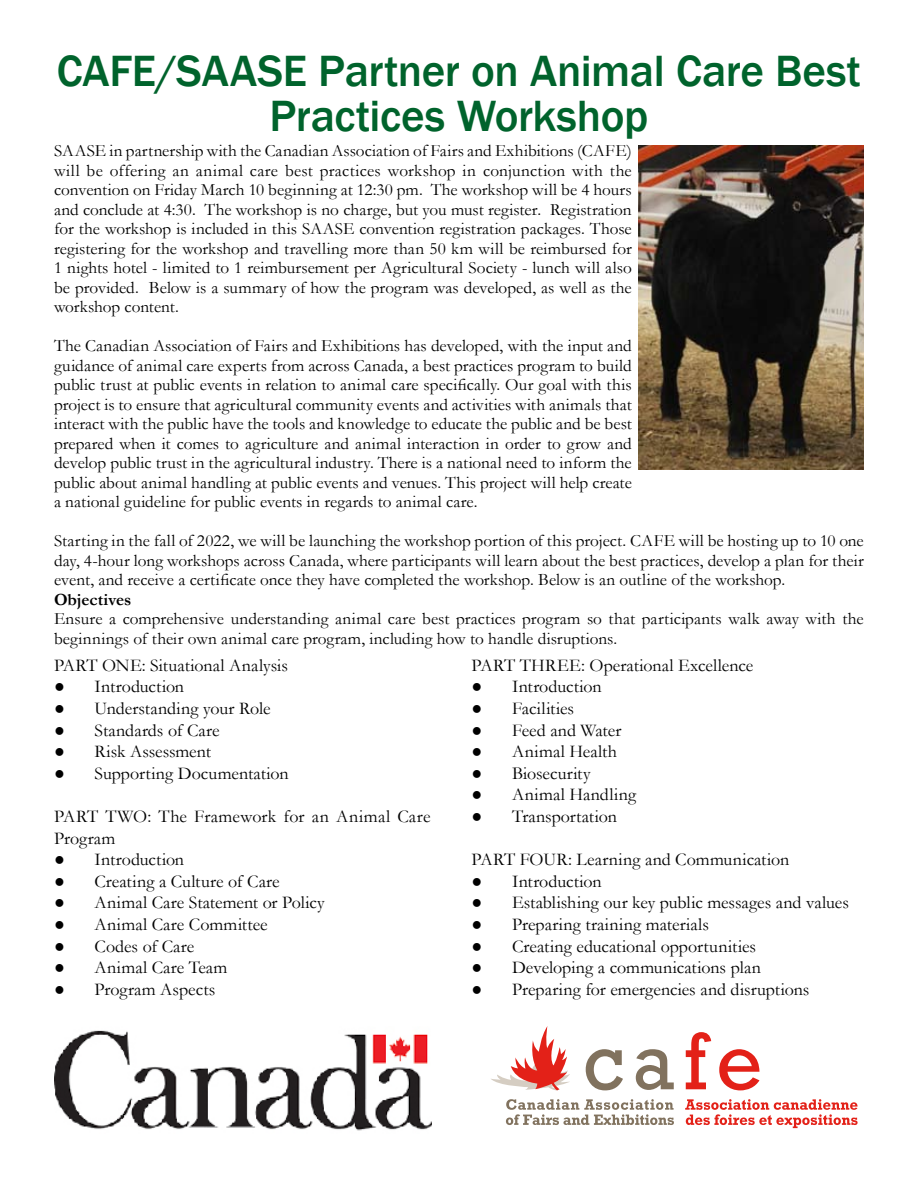
<style>
.page{position:relative;width:918px;height:1188px;background:#fff}
.page>*{position:absolute;margin:0;border:0;box-sizing:border-box;transform-origin:0 0}
.t1{font:500 45px/45px "Franklin Gothic";letter-spacing:-.01em;color:#00632c;text-align:center}
.t2{font:18px/21.6px "Garamond";letter-spacing:.005em;color:#000}
.t3{font:18px "Garamond";letter-spacing:.025em;color:#000}
.t4{font:17.25px/19.5px "Garamond";letter-spacing:.005em;color:#000;text-align:justify}
.t5{font:700 17.25px "Garamond";color:#000}
</style>
<div class="page">
<img style="left:54px;top:1030px;width:378px;height:101px">
<svg style="left:491px;top:1026px;width:79px;height:64px"></svg>
<svg style="left:586px;top:1049px;width:37px;height:41px"></svg>
<svg style="left:636px;top:1049px;width:38px;height:41px"></svg>
<svg style="left:686px;top:1032px;width:25px;height:57px"></svg>
<svg style="left:719px;top:1049px;width:40px;height:41px"></svg>
<svg style="left:506px;top:1099px;width:168px;height:26px"></svg>
<svg style="left:685px;top:1099px;width:173px;height:29px"></svg>
<img style="left:639px;top:146px;width:225px;height:323px">
<h1 class="t1" style="left:57px;top:48px;width:806px">CAFE/SAASE Partner on Animal Care Best<br>Practices Workshop</h1>
<p class="t4" style="left:54px;top:141px;width:579px">SAASE in partnership with the Canadian Association of Fairs and Exhibitions (CAFE) will be offering an animal care best practices workshop in conjunction with the convention on Friday March 10 beginning at 12:30 pm. The workshop will be 4 hours and conclude at 4:30. The workshop is no charge, but you must register. Registration for the workshop is included in this SAASE convention registration packages. Those registering for the workshop and travelling more than 50 km will be reimbursed for 1 nights hotel - limited to 1 reimbursement per Agricultural Society - lunch will also be provided. Below is a summary of how the program was developed, as well as the workshop content.</p>
<p class="t4" style="left:54px;top:336px;width:579px">The Canadian Association of Fairs and Exhibitions has developed, with the input and guidance of animal care experts from across Canada, a best practices program to build public trust at public events in relation to animal care specifically. Our goal with this project is to ensure that agricultural community events and activities with animals that interact with the public have the tools and knowledge to educate the public and be best prepared when it comes to agriculture and animal interaction in order to grow and develop public trust in the agricultural industry. There is a national need to inform the public about animal handling at public events and venues. This project will help create a national guideline for public events in regards to animal care.</p>
<p class="t4" style="left:54px;top:531px;width:811px">Starting in the fall of 2022, we will be launching the workshop portion of this project. CAFE will be hosting up to 10 one day, 4-hour long workshops across Canada, where participants will learn about the best practices, develop a plan for their event, and receive a certificate once they have completed the workshop. Below is an outline of the workshop.</p>
<p class="t5" style="left:54px;top:587px;width:79px">Objectives</p>
<p class="t4" style="left:54px;top:609px;width:811px">Ensure a comprehensive understanding animal care best practices program so that participants walk away with the beginnings of their own animal care program, including how to handle disruptions.</p>
<p class="t2" style="left:54px;top:654px;width:236px">PART ONE: Situational Analysis</p>
<p class="t2" style="left:54px;top:676px;width:132px">● Introduction</p>
<p class="t2" style="left:54px;top:697px;width:218px">● Understanding your Role</p>
<p class="t2" style="left:54px;top:719px;width:167px">● Standards of Care</p>
<p class="t2" style="left:54px;top:740px;width:158px">● Risk Assessment</p>
<p class="t2" style="left:54px;top:762px;width:236px">● Supporting Documentation</p>
<p class="t2" style="left:54px;top:805px;width:378px">PART TWO: The Framework for an Animal Care<br>Program</p>
<p class="t2" style="left:54px;top:848px;width:132px">● Introduction</p>
<p class="t2" style="left:54px;top:870px;width:227px">● Creating a Culture of Care</p>
<p class="t2" style="left:54px;top:892px;width:272px">● Animal Care Statement or Policy</p>
<p class="t2" style="left:54px;top:913px;width:215px">● Animal Care Committee</p>
<p class="t2" style="left:54px;top:935px;width:142px">● Codes of Care</p>
<p class="t2" style="left:54px;top:956px;width:175px">● Animal Care Team</p>
<p class="t2" style="left:54px;top:978px;width:163px">● Program Aspects</p>
<p class="t2" style="left:472px;top:654px;width:283px">PART THREE: Operational Excellence</p>
<p class="t2" style="left:472px;top:676px;width:132px">● Introduction</p>
<p class="t2" style="left:472px;top:697px;width:104px">● Facilities</p>
<p class="t2" style="left:472px;top:719px;width:151px">● Feed and Water</p>
<p class="t3" style="left:472px;top:739px;width:147px">● Animal Health</p>
<p class="t2" style="left:472px;top:762px;width:121px">● Biosecurity</p>
<p class="t3" style="left:472px;top:783px;width:166px">● Animal Handling</p>
<p class="t2" style="left:472px;top:805px;width:147px">● Transportation</p>
<p class="t2" style="left:472px;top:848px;width:319px">PART FOUR: Learning and Communication</p>
<p class="t2" style="left:472px;top:870px;width:132px">● Introduction</p>
<p class="t2" style="left:472px;top:892px;width:379px">● Establishing our key public messages and values</p>
<p class="t2" style="left:472px;top:913px;width:239px">● Preparing training materials</p>
<p class="t2" style="left:472px;top:935px;width:286px">● Creating educational opportunities</p>
<p class="t2" style="left:472px;top:956px;width:291px">● Developing a communications plan</p>
<p class="t2" style="left:472px;top:978px;width:339px">● Preparing for emergencies and disruptions</p>
</div>
